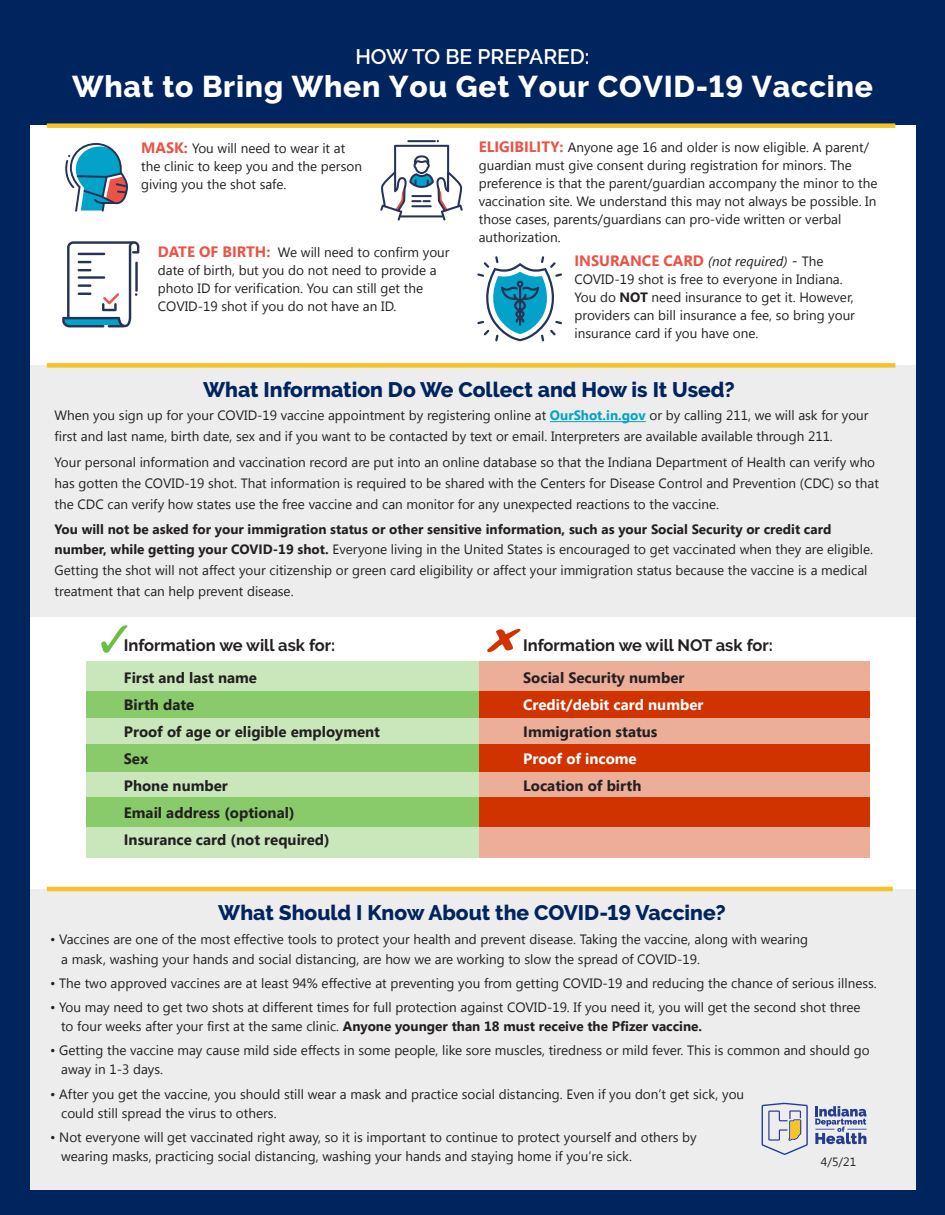
<style>
.page{position:relative;width:945px;height:1215px;background:#00245d}
.page>*{position:absolute;margin:0;border:0;box-sizing:border-box;transform-origin:0 0}
.t1{font:800 30px "Raleway";letter-spacing:.025em;color:#fff}
.t2{font:800 21px "Raleway";color:#00245d}
.t3{font:600 21px "Raleway";color:#fff}
.t4{font:700 16.5px "Raleway";color:#231f20}
.t5{font:700 15px/27px "Segoe UI";color:#231f20}
.t6{font:700 15px "Segoe UI";color:#fff}
.t7{font:700 15px "Segoe UI";color:#ea5346}
.t8{font:13.5px/18px "Segoe UI";color:#231f20}
.t9{font:700 13.5px/19.5px "Segoe UI";color:#231f20}
.t10{font:12px "Segoe UI";color:#231f20}
.s1{font-weight:700;font-size:15px;color:#ea5346}
.s2{font-weight:400;font-style:italic;font-size:13.5px;color:#231f20}
.s3{font-weight:400;color:#231f20}
.s4{font-weight:400;font-size:13.5px;color:#231f20}
.s5{font-weight:700}
.s6{font-weight:700;color:#03a2c8}
.s7{font-weight:400}
</style>
<div class="page">
<div style="left:30px;top:126px;width:885px;height:982px;background:#fff"></div>
<div style="left:87px;top:771px;width:392px;height:31px;background:#cae7bc"></div>
<div style="left:479px;top:769px;width:391px;height:33px;background:#ecad99"></div>
<div style="left:87px;top:797px;width:392px;height:30px;background:#89ca6a"></div>
<div style="left:479px;top:797px;width:391px;height:33px;background:#d03200"></div>
<div style="left:87px;top:827px;width:392px;height:31px;background:#cae7bc"></div>
<div style="left:479px;top:827px;width:391px;height:31px;background:#ecad99"></div>
<div style="left:87px;top:661px;width:392px;height:30px;background:#cae7bc"></div>
<div style="left:87px;top:691px;width:392px;height:27px;background:#89ca6a"></div>
<div style="left:87px;top:718px;width:392px;height:26px;background:#cae7bc"></div>
<div style="left:87px;top:744px;width:392px;height:28px;background:#89ca6a"></div>
<div style="left:479px;top:661px;width:391px;height:30px;background:#ecad99"></div>
<div style="left:479px;top:691px;width:391px;height:27px;background:#d03200"></div>
<div style="left:479px;top:718px;width:391px;height:29px;background:#ecad99"></div>
<div style="left:30px;top:365px;width:885px;height:252px;background:#eeedee"></div>
<div style="left:30px;top:890px;width:885px;height:300px;background:#eeedee"></div>
<hr style="left:550px;top:421px;width:96px;height:1px;background:#03a2c8">
<div style="left:47px;top:363px;width:848px;height:5px;background:#f6c225"></div>
<hr style="left:47px;top:887px;width:846px;height:4px;background:#f6c225">
<svg style="left:477px;top:256px;width:85px;height:85px"></svg>
<svg style="left:380px;top:140px;width:83px;height:81px"></svg>
<hr style="left:407px;top:140px;width:29px;height:2px;background:#263357">
<svg style="left:65px;top:143px;width:63px;height:69px"></svg>
<svg style="left:62px;top:241px;width:77px;height:86px"></svg>
<div style="left:479px;top:744px;width:391px;height:27px;background:#d03200"></div>
<div style="left:47px;top:123px;width:848px;height:5px;background:#f6c225"></div>
<svg style="left:762px;top:1103px;width:46px;height:52px"></svg>
<svg style="left:815px;top:1106px;width:52px;height:38px"></svg>
<svg style="left:101px;top:625px;width:27px;height:28px"></svg>
<svg style="left:487px;top:629px;width:34px;height:23px"></svg>
<h2 class="t3" style="left:355px;top:45px;width:236px">HOW TO BE PREPARED:</h2>
<h1 class="t1" style="left:72px;top:69px;width:802px">What to Bring When You Get Your COVID-19 Vaccine</h1>
<p class="t8" style="left:141px;top:139px;width:222px"><span class="s1">MASK:</span> You will need to wear it at the clinic to keep you and the person giving you the shot safe.</p>
<p class="t8" style="left:479px;top:138px;width:400px"><span class="s1">ELIGIBILITY:</span> Anyone age 16 and older is now eligible. A parent/ guardian must give consent during registration for minors. The preference is that the parent/guardian accompany the minor to the vaccination site. We understand this may not always be possible. In those cases, parents/guardians can pro-vide written or verbal authorization.</p>
<p class="t7" style="left:575px;top:250px;width:251px">INSURANCE CARD <span class="s2">(not required)</span> <span class="s3">-</span> <span class="s4">The</span></p>
<p class="t8" style="left:575px;top:269px;width:282px">COVID-19 shot is free to everyone in Indiana.<br>You do <span class="s5">NOT</span> need insurance to get it. However, providers can bill insurance a fee, so bring your insurance card if you have one.</p>
<p class="t8" style="left:158px;top:243px;width:293px"><span class="s1">DATE OF BIRTH:</span> We will need to confirm your date of birth, but you do not need to provide a photo ID for verification. You can still get the COVID-19 shot if you do not have an ID.</p>
<h2 class="t2" style="left:203px;top:377px;width:533px">What Information Do We Collect and How is It Used?</h2>
<p class="t8" style="left:55px;top:405px;width:816px;line-height:21px">When you sign up for your COVID-19 vaccine appointment by registering online at <span class="s6">OurShot.in.gov</span> or by calling 211, we will ask for your first and last name, birth date, sex and if you want to be contacted by text or email. Interpreters are available available through 211.</p>
<p class="t8" style="left:55px;top:451px;width:826px;line-height:21px">Your personal information and vaccination record are put into an online database so that the Indiana Department of Health can verify who has gotten the COVID-19 shot. That information is required to be shared with the Centers for Disease Control and Prevention (CDC) so that the CDC can verify how states use the free vaccine and can monitor for any unexpected reactions to the vaccine.</p>
<p class="t9" style="left:55px;top:519px;width:820px">You will not be asked for your immigration status or other sensitive information, such as your Social Security or credit card number, while getting your COVID-19 shot. <span class="s7">Everyone living in the United States is encouraged to get vaccinated when they are eligible.</span></p>
<p class="t8" style="left:55px;top:559px;width:814px;line-height:21px">Getting the shot will not affect your citizenship or green card eligibility or affect your immigration status because the vaccine is a medical treatment that can help prevent disease.</p>
<p class="t4" style="left:124px;top:636px;width:213px">Information we will ask for:</p>
<p class="t5" style="left:124px;top:663px;width:258px">First and last name<br>Birth date<br>Proof of age or eligible employment<br>Sex<br>Phone number<br>Email address (optional)<br>Insurance card (not required)</p>
<p class="t4" style="left:523px;top:636px;width:251px">Information we will NOT ask for:</p>
<p class="t5" style="left:523px;top:663px;width:163px">Social Security number</p>
<p class="t6" style="left:523px;top:694px;width:182px">Credit/debit card number</p>
<p class="t5" style="left:523px;top:717px;width:136px">Immigration status</p>
<p class="t6" style="left:523px;top:748px;width:115px">Proof of income</p>
<p class="t5" style="left:523px;top:771px;width:120px">Location of birth</p>
<h2 class="t2" style="left:218px;top:901px;width:509px">What Should I Know About the COVID-19 Vaccine?</h2>
<p class="t8" style="left:61px;top:929px;width:748px;line-height:19.5px;text-indent:-11px">• Vaccines are one of the most effective tools to protect your health and prevent disease. Taking the vaccine, along with wearing a mask, washing your hands and social distancing, are how we are working to slow the spread of COVID-19.</p>
<p class="t8" style="left:50px;top:973px;width:828px">• The two approved vaccines are at least 94% effective at preventing you from getting COVID-19 and reducing the chance of serious illness.</p>
<p class="t8" style="left:61px;top:996px;width:801px;line-height:19.5px;text-indent:-11px">• You may need to get two shots at different times for full protection against COVID-19. If you need it, you will get the second shot three to four weeks after your first at the same clinic. <span class="s5">Anyone younger than 18 must receive the Pfizer vaccine.</span></p>
<p class="t8" style="left:61px;top:1040px;width:810px;line-height:19.5px;text-indent:-11px">• Getting the vaccine may cause mild side effects in some people, like sore muscles, tiredness or mild fever. This is common and should go away in 1-3 days.</p>
<p class="t8" style="left:61px;top:1083px;width:685px;line-height:19.5px;text-indent:-11px">• After you get the vaccine, you should still wear a mask and practice social distancing. Even if you don’t get sick, you could still spread the virus to others.</p>
<p class="t8" style="left:61px;top:1127px;width:637px;line-height:19.5px;text-indent:-11px">• Not everyone will get vaccinated right away, so it is important to continue to protect yourself and others by wearing masks, practicing social distancing, washing your hands and staying home if you’re sick.</p>
<p class="t10" style="left:821px;top:1153px;width:37px">4/5/21</p>
</div>
